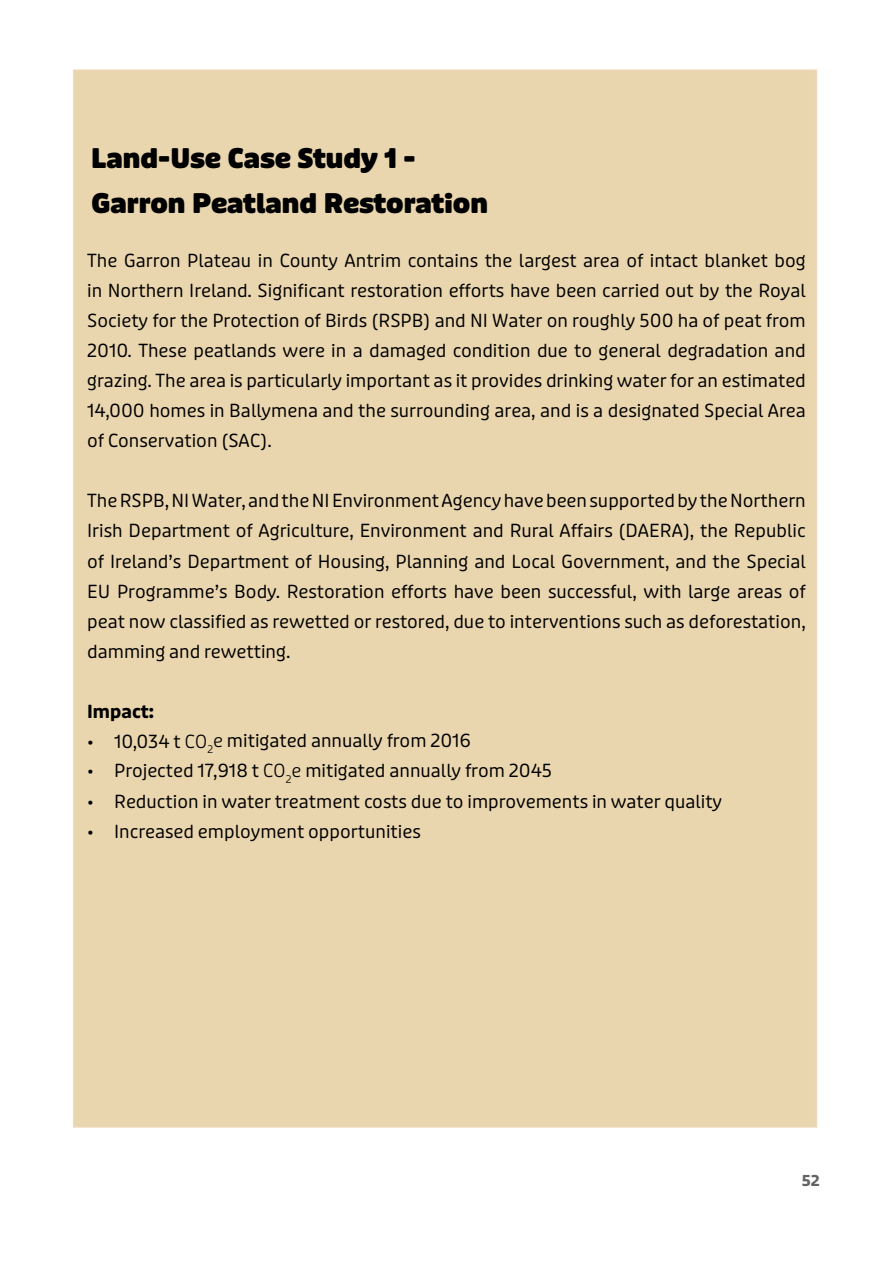
<style>
.page{position:relative;width:893px;height:1263px;background:#fff}
.page>*{position:absolute;margin:0;border:0;box-sizing:border-box;transform-origin:0 0}
.t1{font:900 27px/45px "Puffin Display Soft";color:#000}
.t2{font:18px/30px "Puffin Display Soft";color:#000;text-align:justify}
.t3{font:700 18px "Puffin Display Soft";color:#000}
.t4{font:700 15px "Puffin Display Soft";color:#636363}
.s1{font-weight:300}
</style>
<div class="page">
<div style="left:73px;top:69px;width:744px;height:1059px;background:#ead6ae"></div>
<h1 class="t1" style="left:91px;top:136px;width:398px">Land-Use Case Study 1 -<br>Garron Peatland Restoration</h1>
<p class="t2" style="left:87px;top:246px;width:720px">The Garron Plateau in County Antrim contains the largest area of intact blanket bog in Northern Ireland. Significant restoration efforts have been carried out by the Royal Society for the Protection of Birds (RSPB) and NI Water on roughly 500 ha of peat from 2010. These peatlands were in a damaged condition due to general degradation and grazing. The area is particularly important as it provides drinking water for an estimated 14,000 homes in Ballymena and the surrounding area, and is a designated Special Area of Conservation (SAC).</p>
<p class="t2" style="left:87px;top:486px;width:720px">The RSPB, NI Water, and the NI Environment Agency have been supported by the Northern Irish Department of Agriculture, Environment and Rural Affairs (DAERA), the Republic of Ireland’s Department of Housing, Planning and Local Government, and the Special EU Programme’s Body. Restoration efforts have been successful, with large areas of peat now classified as rewetted or restored, due to interventions such as deforestation, damming and rewetting.</p>
<h2 class="t3" style="left:87px;top:700px;width:68px">Impact:</h2>
<p class="t2" style="left:87px;top:726px;width:385px">• 10,034 t <span class="s1">CO</span><sub>2</sub><span class="s1">e</span> mitigated annually from 2016</p>
<p class="t2" style="left:87px;top:756px;width:466px">• Projected 17,918 t <span class="s1">CO</span><sub>2</sub><span class="s1">e</span> mitigated annually from 2045</p>
<p class="t2" style="left:87px;top:786px;width:636px">• Reduction in water treatment costs due to improvements in water quality</p>
<p class="t2" style="left:87px;top:816px;width:335px">• Increased employment opportunities</p>
<p class="t4" style="left:802px;top:1172px;width:20px">52</p>
</div>
